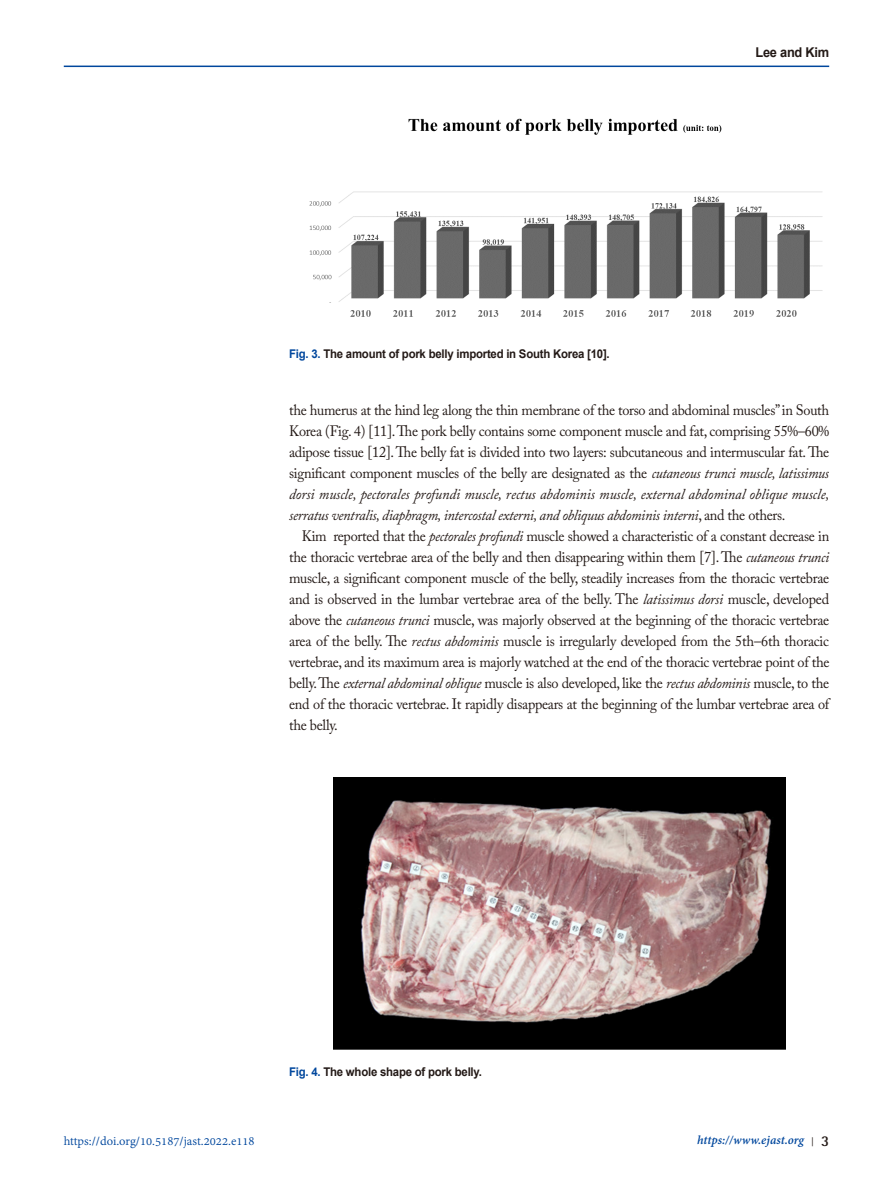
<style>
.page{position:relative;width:893px;height:1191px;background:#fff}
.page>*{position:absolute;margin:0;border:0;box-sizing:border-box;transform-origin:0 0}
.표준{font:15px/21px "Adobe Caslon Pro";letter-spacing:-.02em;color:#231916;text-align:justify;scale:.95 1}
.t1{font:13.5px "Adobe Devanagari";color:#00479d}
.t2{font:italic 700 13.5px "Adobe Devanagari";color:#00479d}
.t3{font:700 13.5px "Arial";letter-spacing:-.02em;color:#231916;scale:.95 1}
.t4{font:700 12px "Arial";letter-spacing:-.02em;color:#231916;scale:.95 1}
.s1{color:#00479d}
.s2{font-style:italic}
.s3{font-family:"Shonar Bangla";font-style:normal;font-size:12px;color:#231916}
.s4{font-family:"Rotis Semi Sans Std";font-style:normal;font-size:15px;color:#231916}
</style>
<div class="page">
<hr style="left:64px;top:66px;width:765px;height:1px;background:#00479d">
<img style="left:309px;top:118px;width:514px;height:199px">
<img style="left:333px;top:777px;width:452px;height:272px">
<p class="t4" style="left:289px;top:346px;width:339px"><span class="s1">Fig. 3.</span> The amount of pork belly imported in South Korea [10].</p>
<p class="t3" style="left:755px;top:42px;width:79px">Lee and Kim</p>
<p class="표준" style="left:289px;top:399px;width:570px">the humerus at the hind leg along the thin membrane of the torso and abdominal muscles” in South Korea (Fig. 4) [11]. The pork belly contains some component muscle and fat, comprising 55%–60% adipose tissue [12]. The belly fat is divided into two layers: subcutaneous and intermuscular fat. The significant component muscles of the belly are designated as the <span class="s2">cutaneous trunci muscle, latissimus dorsi muscle, pectorales profundi muscle, rectus abdominis muscle, external abdominal oblique muscle, serratus ventralis, diaphragm, intercostal externi, and obliquus abdominis interni</span>, and the others.</p>
<p class="표준" style="left:289px;top:525px;width:570px;text-indent:13px">Kim reported that the <span class="s2">pectorales profundi</span> muscle showed a characteristic of a constant decrease in the thoracic vertebrae area of the belly and then disappearing within them [7]. The <span class="s2">cutaneous trunci </span>muscle, a significant component muscle of the belly, steadily increases from the thoracic vertebrae and is observed in the lumbar vertebrae area of the belly. The <span class="s2">latissimus dorsi</span> muscle, developed above the <span class="s2">cutaneous trunci</span> muscle, was majorly observed at the beginning of the thoracic vertebrae area of the belly. The <span class="s2">rectus abdominis</span> muscle is irregularly developed from the 5th–6th thoracic vertebrae, and its maximum area is majorly watched at the end of the thoracic vertebrae point of the belly. The <span class="s2">external abdominal oblique</span> muscle is also developed, like the <span class="s2">rectus abdominis</span> muscle, to the end of the thoracic vertebrae. It rapidly disappears at the beginning of the lumbar vertebrae area of the belly.</p>
<p class="t4" style="left:289px;top:1063px;width:204px"><span class="s1">Fig. 4.</span> The whole shape of pork belly.</p>
<p class="t1" style="left:64px;top:1133px;width:192px">https://doi.org/10.5187/jast.2022.e118</p>
<p class="t2" style="left:697px;top:1132px;width:133px">https://www.ejast.org <span class="s3">|</span> <span class="s4">3</span></p>
</div>
